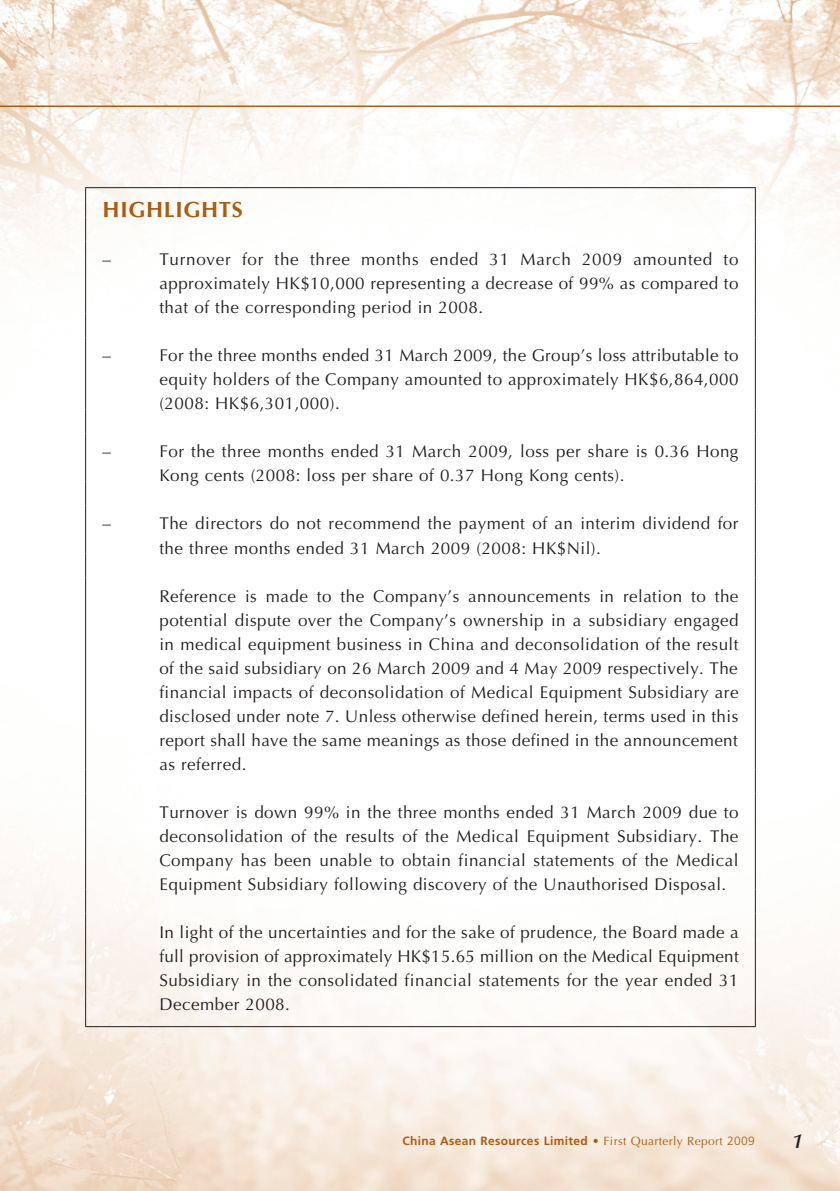
<style>
.page{position:relative;width:840px;height:1191px;background:#fff}
.page>*{position:absolute;margin:0;border:0;box-sizing:border-box;transform-origin:0 0}
.t1{font:700 22px "Optima LT Std";letter-spacing:.03em;color:#ad5b0e}
.t2{font:italic 600 20px "Optima LT Std";color:#231f20}
.t3{font:17px/24px "Optima LT Std";letter-spacing:.03em;color:#231f20;text-align:justify}
.t4{font:700 12px "Frutiger LT Std";letter-spacing:.03em;color:#ad5b0e}
.s1{font-family:"Optima LT Std";font-weight:400}
.s2{font-weight:300}
</style>
<div class="page">
<img style="left:0;top:0;width:839px;height:1191px">
<hr style="left:0;top:105px;width:839px;height:2px;background:#ad5b0e">
<hr style="left:85px;top:187px;width:670px;height:1px;background:#231f20">
<svg style="left:85px;top:188px;width:1px;height:53px"></svg>
<svg style="left:754px;top:188px;width:1px;height:53px"></svg>
<hr style="left:85px;top:241px;width:1px;height:72px;background:#231f20">
<hr style="left:754px;top:241px;width:1px;height:72px;background:#231f20">
<svg style="left:85px;top:313px;width:1px;height:24px"></svg>
<svg style="left:754px;top:313px;width:1px;height:24px"></svg>
<hr style="left:85px;top:337px;width:1px;height:72px;background:#231f20">
<hr style="left:754px;top:337px;width:1px;height:72px;background:#231f20">
<svg style="left:85px;top:409px;width:1px;height:24px"></svg>
<svg style="left:754px;top:409px;width:1px;height:24px"></svg>
<hr style="left:85px;top:433px;width:1px;height:48px;background:#231f20">
<hr style="left:754px;top:433px;width:1px;height:48px;background:#231f20">
<svg style="left:85px;top:481px;width:1px;height:24px"></svg>
<svg style="left:754px;top:481px;width:1px;height:24px"></svg>
<hr style="left:85px;top:505px;width:1px;height:48px;background:#231f20">
<hr style="left:754px;top:505px;width:1px;height:48px;background:#231f20">
<svg style="left:85px;top:553px;width:1px;height:24px"></svg>
<svg style="left:754px;top:553px;width:1px;height:24px"></svg>
<hr style="left:85px;top:577px;width:1px;height:192px;background:#231f20">
<hr style="left:754px;top:577px;width:1px;height:192px;background:#231f20">
<svg style="left:85px;top:769px;width:1px;height:24px"></svg>
<svg style="left:754px;top:769px;width:1px;height:24px"></svg>
<hr style="left:85px;top:793px;width:1px;height:96px;background:#231f20">
<hr style="left:754px;top:793px;width:1px;height:96px;background:#231f20">
<svg style="left:85px;top:889px;width:1px;height:24px"></svg>
<svg style="left:754px;top:889px;width:1px;height:24px"></svg>
<hr style="left:85px;top:913px;width:1px;height:113px;background:#231f20">
<hr style="left:754px;top:913px;width:1px;height:113px;background:#231f20">
<hr style="left:85px;top:1026px;width:670px;height:1px;background:#231f20">
<p class="t1" style="left:103px;top:197px;width:142px">HIGHLIGHTS</p>
<p class="t3" style="left:103px;top:248px;width:10px">–</p>
<p class="t3" style="left:159px;top:248px;width:580px">Turnover for the three months ended 31 March 2009 amounted to approximately HK$10,000 representing a decrease of 99% as compared to that of the corresponding period in 2008.</p>
<p class="t3" style="left:103px;top:344px;width:10px">–</p>
<p class="t3" style="left:159px;top:344px;width:580px">For the three months ended 31 March 2009, the Group’s loss attributable to equity holders of the Company amounted to approximately HK$6,864,000 (2008: HK$6,301,000).</p>
<p class="t3" style="left:103px;top:440px;width:10px">–</p>
<p class="t3" style="left:159px;top:440px;width:580px">For the three months ended 31 March 2009, loss per share is 0.36 Hong<br>Kong cents (2008: loss per share of 0.37 Hong Kong cents).</p>
<p class="t3" style="left:103px;top:512px;width:10px">–</p>
<p class="t3" style="left:159px;top:512px;width:580px">The directors do not recommend the payment of an interim dividend for the three months ended 31 March 2009 (2008: HK$Nil).</p>
<p class="t3" style="left:159px;top:584px;width:580px">Reference is made to the Company’s announcements in relation to the potential dispute over the Company’s ownership in a subsidiary engaged in medical equipment business in China and deconsolidation of the result of the said subsidiary on 26 March 2009 and 4 May 2009 respectively. The financial impacts of deconsolidation of Medical Equipment Subsidiary are disclosed under note 7. Unless otherwise defined herein, terms used in this report shall have the same meanings as those defined in the announcement as referred.</p>
<p class="t3" style="left:159px;top:800px;width:580px">Turnover is down 99% in the three months ended 31 March 2009 due to deconsolidation of the results of the Medical Equipment Subsidiary. The Company has been unable to obtain financial statements of the Medical Equipment Subsidiary following discovery of the Unauthorised Disposal.</p>
<p class="t3" style="left:159px;top:920px;width:580px">In light of the uncertainties and for the sake of prudence, the Board made a full provision of approximately HK$15.65 million on the Medical Equipment Subsidiary in the consolidated financial statements for the year ended 31<br>December 2008.</p>
<p class="t4" style="left:402px;top:1134px;width:354px">China Asean Resources Limited <span class="s1">• First Quarterly Report</span> <span class="s2">2009</span></p>
<p class="t2" style="left:791px;top:1129px;width:12px">1</p>
</div>
